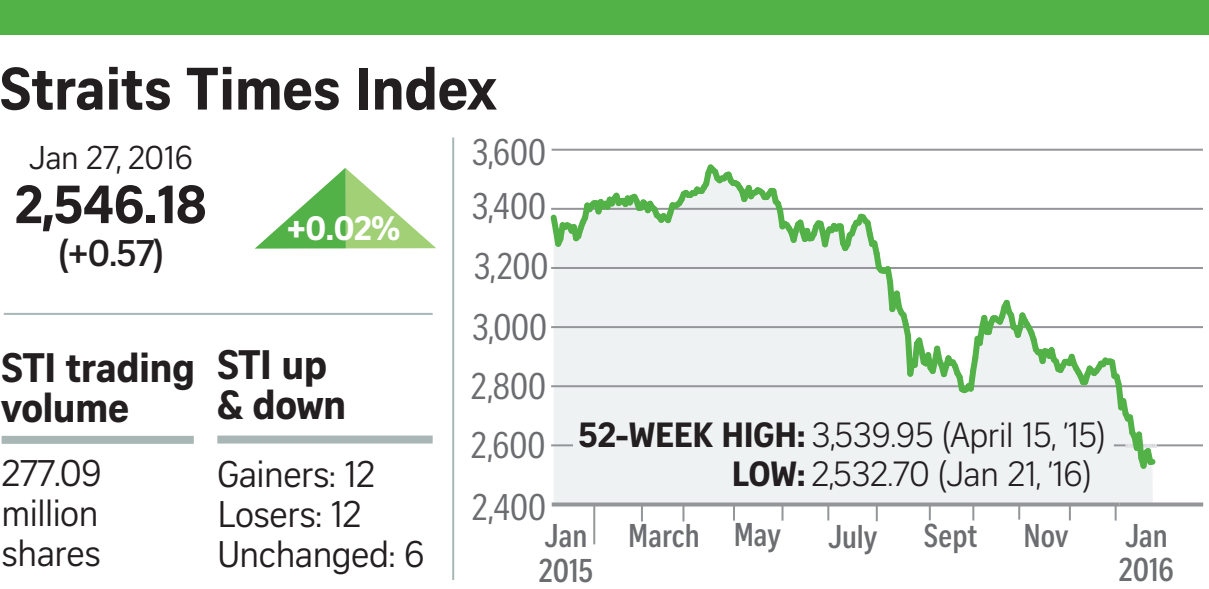
<style>
.page{position:relative;width:1209px;height:589px;background:#fff}
.page>*{position:absolute;margin:0;border:0;box-sizing:border-box;transform-origin:0 0}
.t1{font:700 58px "Curator Serp Text";letter-spacing:-.01em;color:#231f20}
.t2{font:700 52px "Curator Serp Text";color:#231f20}
.t3{font:700 40px/40px "Curator Serp Text";letter-spacing:-.015em;color:#231f20}
.t4{font:36px/40px "Curator Serp Text";letter-spacing:-.015em;color:#231f20;text-align:justify}
.t5{font:36px "Curator Head Cond ST Regular";color:#6c6d70}
.t6{font:700 36px "Curator Head ST Semi";color:#231f20}
.t7{font:34px/38.8px "Curator Head ST Light";letter-spacing:-.01em;color:#231f20}
.t8{font:700 32.8px "Curator Serp Text";color:#fff}
.t9{font:700 32px/34px "Curator Head Cond ST Semi";color:#6c6d70}
.t10{font:32px "Curator Serp Text";letter-spacing:-.015em;color:#231f20}
.s1{font-family:"Curator Serp Text";font-weight:700}
</style>
<div class="page">
<div style="left:554px;top:473px;width:598px;height:29px;background:#eff2f3"></div>
<svg style="left:255px;top:168px;width:181px;height:80px"></svg>
<div style="left:2px;top:436px;width:192px;height:8px;background:#a8b7b6"></div>
<div style="left:217px;top:435px;width:215px;height:8px;background:#a8b7b6"></div>
<hr style="left:4px;top:313px;width:428px;height:2px;background:#a8b7b6">
<hr style="left:452px;top:137px;width:2px;height:443px;background:#a8b7b6">
<hr style="left:551px;top:385px;width:651px;height:2px;background:#939598">
<hr style="left:551px;top:326px;width:651px;height:2px;background:#939598">
<hr style="left:551px;top:149px;width:651px;height:2px;background:#939598">
<hr style="left:551px;top:267px;width:651px;height:2px;background:#939598">
<hr style="left:551px;top:208px;width:651px;height:2px;background:#939598">
<div style="left:0;top:0;width:1208px;height:34px;background:#52b147"></div>
<svg style="left:551px;top:502px;width:652px;height:4px;background:#9ea0a3"></svg>
<svg style="left:682px;top:505px;width:2px;height:16px"></svg>
<svg style="left:733px;top:505px;width:2px;height:15px"></svg>
<svg style="left:781px;top:505px;width:2px;height:15px"></svg>
<svg style="left:827px;top:505px;width:2px;height:15px"></svg>
<svg style="left:875px;top:505px;width:2px;height:16px"></svg>
<svg style="left:928px;top:505px;width:2px;height:15px"></svg>
<svg style="left:641px;top:505px;width:2px;height:16px"></svg>
<hr style="left:593px;top:505px;width:2px;height:39px;background:#939598">
<svg style="left:972px;top:505px;width:2px;height:15px"></svg>
<svg style="left:1018px;top:505px;width:2px;height:14px"></svg>
<svg style="left:1068px;top:505px;width:2px;height:15px"></svg>
<svg style="left:1114px;top:505px;width:2px;height:15px"></svg>
<hr style="left:1113px;top:444px;width:89px;height:2px;background:#939598">
<svg style="left:550px;top:164px;width:607px;height:309px"></svg>
<h1 class="t1" style="left:0;top:54px;width:498px">Straits Times Index</h1>
<p class="t10" style="left:29px;top:139px;width:165px">Jan 27, 2016</p>
<h2 class="t2" style="left:15px;top:173px;width:194px">2,546.18</h2>
<p class="t6" style="left:58px;top:232px;width:107px">(+0.57)</p>
<p class="t8" style="left:287px;top:208px;width:114px">+0.02%</p>
<p class="t3" style="left:2px;top:347px;width:195px">STI trading volume</p>
<p class="t4" style="left:2px;top:453px;width:102px">277.09 million shares</p>
<p class="t3" style="left:217px;top:344px;width:131px">STI up &amp; down</p>
<p class="t4" style="left:217px;top:454px;width:209px;text-align:left">Gainers: 12<br>Losers: 12<br>Unchanged: 6</p>
<p class="t5" style="left:472px;top:132px;width:76px">3,600</p>
<p class="t5" style="left:472px;top:187px;width:76px">3,400</p>
<p class="t5" style="left:474px;top:246px;width:76px">3,200</p>
<p class="t5" style="left:472px;top:308px;width:77px">3,000</p>
<p class="t5" style="left:471px;top:367px;width:76px">2,800</p>
<p class="t7" style="left:732px;top:415px;width:375px;text-indent:-153px"><span class="s1">52-WEEK HIGH:</span> 3,539.95 (April 15, ’15)<br><span class="s1">LOW:</span> 2,532.70 (Jan 21, ’16)</p>
<p class="t5" style="left:471px;top:426px;width:76px">2,600</p>
<p class="t5" style="left:472px;top:488px;width:75px">2,400</p>
<p class="t9" style="left:544px;top:519px;width:44px">Jan</p>
<p class="t9" style="left:628px;top:519px;width:154px">March May</p>
<p class="t9" style="left:539px;top:554px;width:56px">2015</p>
<p class="t9" style="left:828px;top:520px;width:51px">July</p>
<p class="t9" style="left:923px;top:519px;width:55px">Sept</p>
<p class="t9" style="left:1023px;top:519px;width:46px">Nov</p>
<p class="t9" style="left:1118px;top:519px;width:56px">Jan<br>2016</p>
</div>
